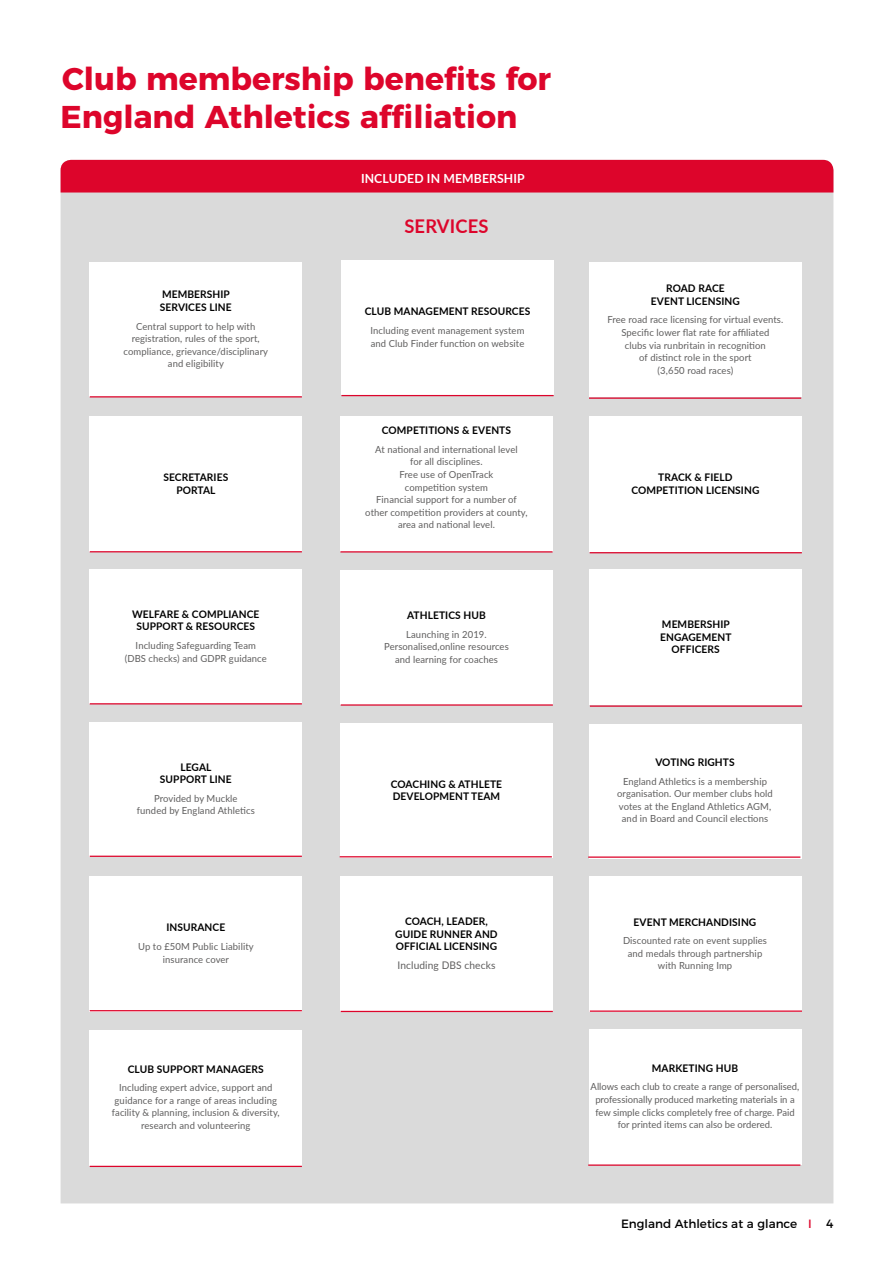
<style>
.page{position:relative;width:893px;height:1263px;background:#fff}
.page>*{position:absolute;margin:0;border:0;box-sizing:border-box;transform-origin:0 0}
.t1{font:700 31.5px/37.8px "Montserrat";color:#dd052b}
.t2{font:700 18.9px "Lato";letter-spacing:.01em;color:#dd052b}
.t3{font:700 12.6px "Lato";letter-spacing:.01em;color:#fff}
.t4{font:12px "Montserrat";color:#000}
.t5{font:700 10.5px/12.6px "Lato";letter-spacing:.01em;color:#000;text-align:center}
.t6{font:10.5px "Lato";letter-spacing:.01em;color:#5f5e5e}
.t7{font:9.75px/12.6px "Lato";letter-spacing:.01em;color:#5f5e5e;text-align:center}
.s1{color:#dd052b}
</style>
<div class="page">
<div style="left:61px;top:192px;width:772px;height:1011px;background:#dadada"></div>
<div style="left:61px;top:160px;width:772px;height:32px;background:#dd052b"></div>
<div style="left:90px;top:876px;width:212px;height:135px;background:#fff"></div>
<div style="left:90px;top:1030px;width:212px;height:135px;background:#fff"></div>
<div style="left:341px;top:261px;width:213px;height:134px;background:#fff"></div>
<div style="left:90px;top:263px;width:212px;height:134px;background:#fff"></div>
<div style="left:90px;top:416px;width:212px;height:136px;background:#fff"></div>
<div style="left:90px;top:569px;width:212px;height:135px;background:#fff"></div>
<div style="left:90px;top:722px;width:212px;height:134px;background:#fff"></div>
<hr style="left:90px;top:396px;width:212px;height:1px;background:#dd052b">
<hr style="left:90px;top:551px;width:212px;height:1px;background:#dd052b">
<hr style="left:90px;top:703px;width:212px;height:1px;background:#dd052b">
<hr style="left:90px;top:856px;width:212px;height:1px;background:#dd052b">
<hr style="left:90px;top:1010px;width:212px;height:1px;background:#dd052b">
<hr style="left:90px;top:1166px;width:212px;height:1px;background:#dd052b">
<hr style="left:341px;top:395px;width:213px;height:1px;background:#dd052b">
<div style="left:340px;top:416px;width:213px;height:136px;background:#fff"></div>
<div style="left:340px;top:723px;width:213px;height:135px;background:#fff"></div>
<div style="left:340px;top:571px;width:213px;height:134px;background:#fff"></div>
<div style="left:340px;top:876px;width:213px;height:136px;background:#fff"></div>
<div style="left:590px;top:570px;width:212px;height:135px;background:#fff"></div>
<div style="left:589px;top:263px;width:212px;height:134px;background:#fff"></div>
<div style="left:589px;top:724px;width:212px;height:134px;background:#fff"></div>
<div style="left:589px;top:416px;width:212px;height:136px;background:#fff"></div>
<div style="left:589px;top:876px;width:212px;height:136px;background:#fff"></div>
<div style="left:589px;top:1029px;width:212px;height:135px;background:#fff"></div>
<hr style="left:340px;top:551px;width:213px;height:1px;background:#dd052b">
<hr style="left:341px;top:704px;width:212px;height:2px;background:#dd052b">
<hr style="left:340px;top:856px;width:212px;height:1px;background:#dd052b">
<hr style="left:341px;top:1011px;width:212px;height:1px;background:#dd052b">
<hr style="left:590px;top:705px;width:212px;height:2px;background:#dd052b">
<hr style="left:589px;top:397px;width:212px;height:2px;background:#dd052b">
<hr style="left:590px;top:552px;width:212px;height:1px;background:#dd052b">
<hr style="left:588px;top:856px;width:212px;height:2px;background:#dd052b">
<hr style="left:590px;top:1010px;width:212px;height:2px;background:#dd052b">
<hr style="left:588px;top:1164px;width:212px;height:2px;background:#dd052b">
<p class="t1" style="left:61px;top:57px;width:492px">Club membership benefits for<br>England Athletics affiliation</p>
<p class="t3" style="left:361px;top:169px;width:165px">INCLUDED IN MEMBERSHIP</p>
<p class="t5" style="left:160px;top:288px;width:73px;text-align:left">MEMBERSHIP<br>SERVICES LINE</p>
<p class="t7" style="left:124px;top:319px;width:146px">Central support to help with registration, rules of the sport, compliance, grievance/disciplinary and eligibility</p>
<p class="t5" style="left:163px;top:471px;width:66px">SECRETARIES<br>PORTAL</p>
<p class="t5" style="left:132px;top:607px;width:129px">WELFARE &amp; COMPLIANCE<br>SUPPORT &amp; RESOURCES</p>
<p class="t7" style="left:125px;top:639px;width:143px">Including Safeguarding Team (DBS checks) and GDPR guidance</p>
<p class="t5" style="left:160px;top:760px;width:73px">LEGAL<br>SUPPORT LINE</p>
<p class="t7" style="left:137px;top:791px;width:120px">Provided by Muckle<br>funded by England Athletics</p>
<p class="t5" style="left:166px;top:921px;width:60px">INSURANCE</p>
<p class="t7" style="left:138px;top:940px;width:117px">Up to £50M Public Liability insurance cover</p>
<p class="t5" style="left:128px;top:1062px;width:137px">CLUB SUPPORT MANAGERS</p>
<p class="t7" style="left:115px;top:1081px;width:164px">Including expert advice, support and guidance for a range of areas including</p>
<p class="t7" style="left:112px;top:1106px;width:169px">facility &amp; planning, inclusion &amp; diversity, research and volunteering</p>
<p class="t2" style="left:404px;top:212px;width:86px">SERVICES</p>
<p class="t5" style="left:365px;top:305px;width:167px">CLUB MANAGEMENT RESOURCES</p>
<p class="t7" style="left:371px;top:324px;width:155px;text-align:left">Including event management system and Club Finder function on website</p>
<p class="t5" style="left:382px;top:424px;width:131px">COMPETITIONS &amp; EVENTS</p>
<p class="t7" style="left:375px;top:442px;width:144px">At national and international level for all disciplines.</p>
<p class="t7" style="left:400px;top:468px;width:95px">Free use of OpenTrack competition system</p>
<p class="t7" style="left:365px;top:493px;width:164px">Financial support for a number of other competition providers at county, area and national level.</p>
<p class="t5" style="left:407px;top:609px;width:80px">ATHLETICS HUB</p>
<p class="t7" style="left:384px;top:627px;width:126px">Launching in 2019.<br>Personalised,online resources and learning for coaches</p>
<p class="t5" style="left:391px;top:777px;width:113px;text-align:left">COACHING &amp; ATHLETE<br>DEVELOPMENT TEAM</p>
<p class="t5" style="left:395px;top:915px;width:104px">COACH, LEADER,<br>GUIDE RUNNER AND<br>OFFICIAL LICENSING</p>
<p class="t6" style="left:398px;top:958px;width:99px">Including DBS checks</p>
<p class="t5" style="left:651px;top:282px;width:90px">ROAD RACE<br>EVENT LICENSING</p>
<p class="t7" style="left:607px;top:313px;width:177px">Free road race licensing for virtual events.</p>
<p class="t7" style="left:621px;top:326px;width:150px">Specific lower flat rate for affiliated clubs via runbritain in recognition of distinct role in the sport<br>(3,650 road races)</p>
<p class="t5" style="left:631px;top:471px;width:129px">TRACK &amp; FIELD<br>COMPETITION LICENSING</p>
<p class="t5" style="left:660px;top:617px;width:73px">MEMBERSHIP<br>ENGAGEMENT<br>OFFICERS</p>
<p class="t5" style="left:655px;top:755px;width:81px">VOTING RIGHTS</p>
<p class="t7" style="left:617px;top:774px;width:157px">England Athletics is a membership organisation. Our member clubs hold votes at the England Athletics AGM, and in Board and Council elections</p>
<p class="t5" style="left:634px;top:915px;width:124px">EVENT MERCHANDISING</p>
<p class="t7" style="left:623px;top:934px;width:145px">Discounted rate on event supplies and medals through partnership with Running Imp</p>
<p class="t5" style="left:652px;top:1061px;width:88px">MARKETING HUB</p>
<p class="t7" style="left:591px;top:1080px;width:210px">Allows each club to create a range of personalised, professionally produced marketing materials in a few simple clicks completely free of charge. Paid for printed items can also be ordered.</p>
<p class="t4" style="left:621px;top:1214px;width:214px">England Athletics at a glance <span class="s1">I</span> 4</p>
</div>
